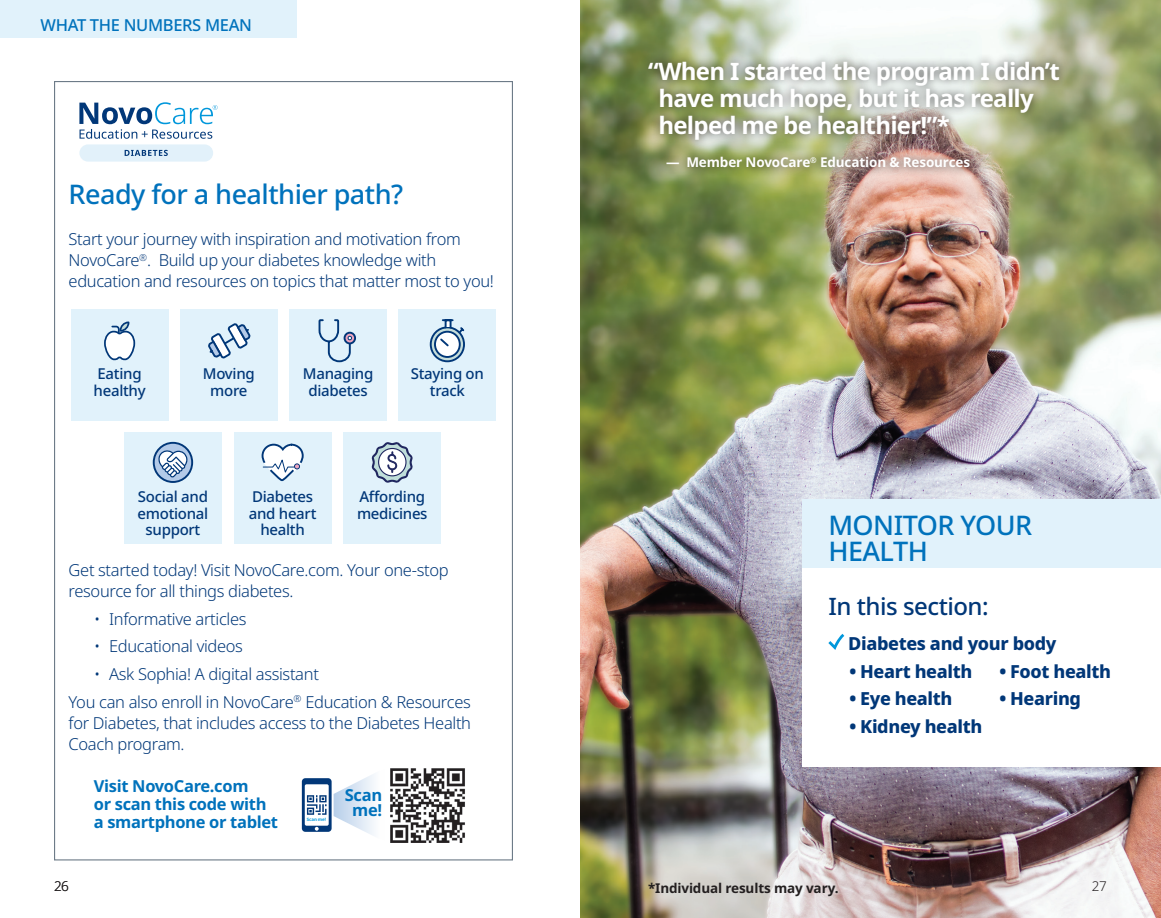
<style>
.page{position:relative;width:1161px;height:918px;background:#fff}
.page>*{position:absolute;margin:0;border:0;box-sizing:border-box;transform-origin:0 0}
.Headline{font:500 27px "Apis";letter-spacing:-.02em;color:#0072bc}
.bullet_text{font:500 27px/25.5px "Apis";letter-spacing:-.02em;color:#0072bc}
.bullet_text-2{font:700 24px/27px "Apis";letter-spacing:-.03em;color:#fff}
.bullet_text-3{font:500 24px "Apis";letter-spacing:-.02em;color:#013778}
.bullet_text-4{font:800 18px "Apis";letter-spacing:-.02em;color:#013778}
.body_text{font:300 16.5px/21px "Apis";letter-spacing:-.02em;color:#013778}
.bullet_text-5{font:700 16.5px/18px "Apis";letter-spacing:-.02em;color:#0072bc;text-align:center}
.t1{font:500 16.5px "Apis";letter-spacing:-.02em;color:#0072bc}
.bullet_text-6{font:500 15px/16.5px "Apis";letter-spacing:-.02em;color:#013778;text-align:center}
.bullet_text-7{font:700 13.5px "Apis";letter-spacing:-.01em;color:#fff}
.bullet_text-8{font:700 13.5px "Apis";letter-spacing:-.01em;color:#231f20}
.bullet_text-9{font:300 13.5px "Apis";color:#231f20}
.bullet_text-10{font:700 4.5px "Apis";letter-spacing:-.02em;color:#0097db}
</style>
<div class="page">
<div style="left:0;top:0;width:297px;height:38px;background:#e1f2fb"></div>
<img style="left:580px;top:0;width:581px;height:918px">
<div style="left:803px;top:565px;width:358px;height:201px;background:#fff"></div>
<svg style="left:828px;top:634px;width:16px;height:16px"></svg>
<div style="left:803px;top:500px;width:358px;height:68px;background:#e1f2fb"></div>
<div style="left:639px;top:52px;width:430px;height:125px;background:#231f20;opacity:.75"></div>
<div style="left:290px;top:309px;width:97px;height:111px;background:#e1f2fb"></div>
<div style="left:124px;top:432px;width:98px;height:111px;background:#e1f2fb"></div>
<div style="left:234px;top:432px;width:97px;height:111px;background:#e1f2fb"></div>
<div style="left:71px;top:309px;width:97px;height:111px;background:#e1f2fb"></div>
<div style="left:344px;top:432px;width:97px;height:111px;background:#e1f2fb"></div>
<div style="left:180px;top:309px;width:97px;height:111px;background:#e1f2fb"></div>
<div style="left:345px;top:333px;width:10px;height:10px;background:#eea6c0;border-radius:5px"></div>
<div style="left:344px;top:332px;width:12px;height:12px;border:2px solid #013778;border-radius:50%"></div>
<svg style="left:318px;top:319px;width:34px;height:44px"></svg>
<svg style="left:104px;top:321px;width:32px;height:40px"></svg>
<svg style="left:154px;top:443px;width:38px;height:39px"></svg>
<div style="left:153px;top:442px;width:40px;height:41px;border:2px solid #013778;border-radius:50%"></div>
<svg style="left:158px;top:449px;width:30px;height:28px"></svg>
<div style="left:399px;top:309px;width:97px;height:111px;background:#e1f2fb"></div>
<svg style="left:431px;top:327px;width:33px;height:34px"></svg>
<div style="left:430px;top:326px;width:35px;height:36px;border:2px solid #013778;border-radius:50%"></div>
<svg style="left:435px;top:332px;width:25px;height:25px"></svg>
<div style="left:434px;top:331px;width:27px;height:27px;border:2px solid #013778;border-radius:50%"></div>
<svg style="left:438px;top:319px;width:27px;height:29px"></svg>
<svg style="left:208px;top:323px;width:43px;height:36px"></svg>
<img style="left:390px;top:768px;width:75px;height:75px">
<svg style="left:302px;top:774px;width:72px;height:62px"></svg>
<div style="left:79px;top:144px;width:134px;height:18px;background:#e2f1fa;border-radius:9px"></div>
<svg style="left:79px;top:102px;width:139px;height:37px"></svg>
<svg style="left:125px;top:150px;width:43px;height:6px"></svg>
<svg style="left:261px;top:443px;width:43px;height:39px"></svg>
<svg style="left:372px;top:442px;width:41px;height:41px"></svg>
<p class="t1" style="left:40px;top:13px;width:213px">WHAT THE NUMBERS MEAN</p>
<p class="Headline" style="left:69px;top:175px;width:336px">Ready for a healthier path?</p>
<p class="body_text" style="left:69px;top:229px;width:427px">Start your journey with inspiration and motivation from<br>NovoCare<sup>®</sup>. Build up your diabetes knowledge with education and resources on topics that matter most to you!</p>
<p class="bullet_text-6" style="left:94px;top:366px;width:54px;text-align:left">Eating healthy</p>
<p class="bullet_text-6" style="left:203px;top:366px;width:53px">Moving more</p>
<p class="bullet_text-6" style="left:411px;top:366px;width:75px">Staying on track</p>
<p class="bullet_text-6" style="left:303px;top:366px;width:72px">Managing diabetes</p>
<p class="bullet_text-6" style="left:138px;top:489px;width:72px">Social and emotional support</p>
<p class="bullet_text-6" style="left:249px;top:489px;width:69px">Diabetes and heart health</p>
<p class="bullet_text-6" style="left:357px;top:489px;width:72px;text-align:left">Affording medicines</p>
<p class="body_text" style="left:69px;top:560px;width:382px">Get started today! Visit NovoCare.com. Your one-stop resource for all things diabetes.</p>
<p class="body_text" style="left:94px;top:609px;width:154px">• Informative articles</p>
<p class="body_text" style="left:94px;top:636px;width:150px">• Educational videos</p>
<p class="body_text" style="left:94px;top:664px;width:226px">• Ask Sophia! A digital assistant</p>
<p class="body_text" style="left:69px;top:692px;width:404px;text-align:justify">You can also enroll in NovoCare<sup>®</sup> Education &amp; Resources for Diabetes, that includes access to the Diabetes Health Coach program.</p>
<p class="bullet_text-9" style="left:54px;top:877px;width:17px">26</p>
<p class="bullet_text-5" style="left:94px;top:777px;width:186px;text-align:left">Visit NovoCare.com<br>or scan this code with a smartphone or tablet</p>
<p class="bullet_text-10" style="left:307px;top:816px;width:21px">Scan me!</p>
<p class="bullet_text-5" style="left:345px;top:788px;width:39px;line-height:15px">Scan me!</p>
<p class="bullet_text-2" style="left:658px;top:58px;width:403px;text-indent:-10px">“When I started the program I didn’t have much hope, but it has really helped me be healthier!”*</p>
<p class="bullet_text-7" style="left:666px;top:153px;width:305px">— Member NovoCare<sup>®</sup> Education &amp; Resources</p>
<p class="bullet_text" style="left:828px;top:514px;width:205px">MONITOR YOUR<br>HEALTH</p>
<p class="bullet_text-3" style="left:828px;top:590px;width:162px">In this section:</p>
<p class="bullet_text-4" style="left:848px;top:630px;width:210px">Diabetes and your body</p>
<p class="bullet_text-4" style="left:849px;top:658px;width:124px">• Heart health</p>
<p class="bullet_text-4" style="left:999px;top:658px;width:113px">• Foot health</p>
<p class="bullet_text-4" style="left:849px;top:686px;width:105px">• Eye health</p>
<p class="bullet_text-4" style="left:999px;top:686px;width:83px">• Hearing</p>
<p class="bullet_text-4" style="left:849px;top:714px;width:134px">• Kidney health</p>
<p class="bullet_text-8" style="left:648px;top:879px;width:192px">*Individual results may vary.</p>
<p class="bullet_text-9" style="left:1092px;top:877px;width:17px">27</p>
</div>
